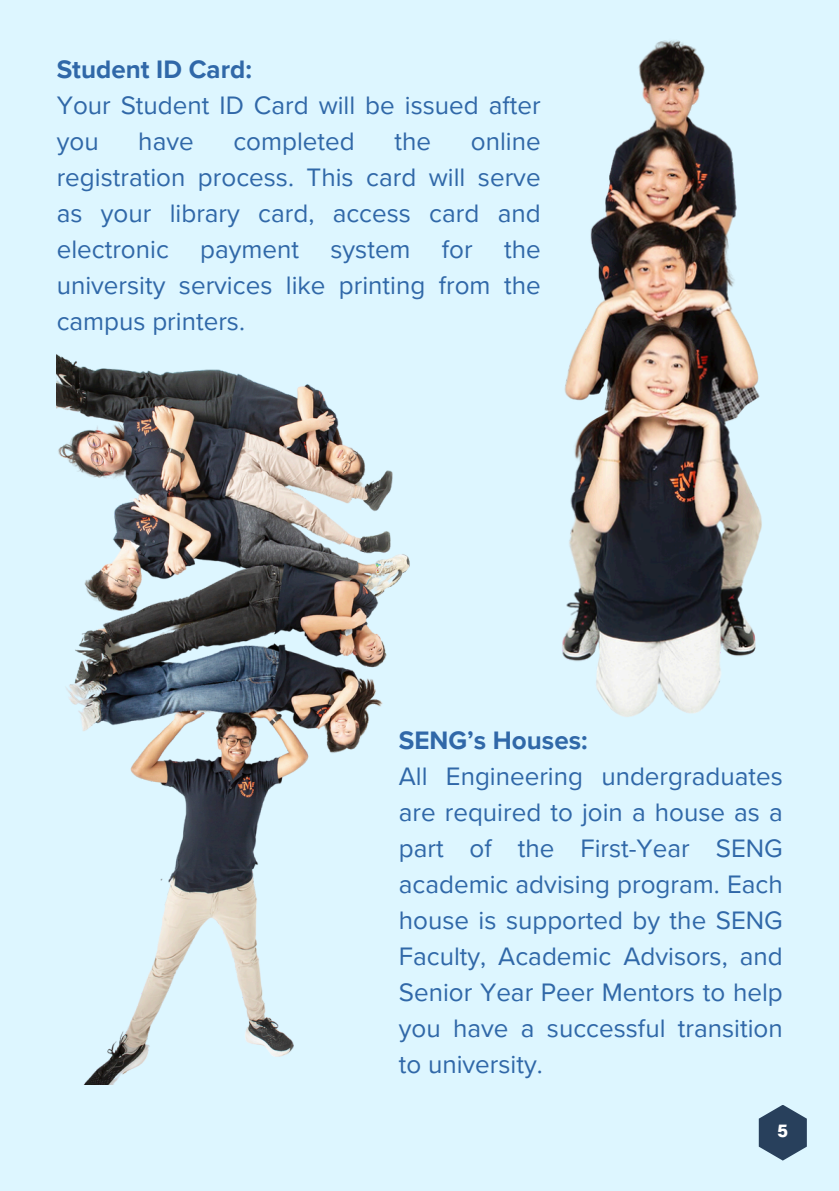
<style>
.page{position:relative;width:839px;height:1191px;background:#fff}
.page>*{position:absolute;margin:0;border:0;box-sizing:border-box;transform-origin:0 0}
.t1{font:26px/36px "Proxima Nova";color:#3068a8;text-align:justify}
.t2{font:700 26px "Proxima Nova";color:#3068a8}
.t3{font:17px "Canva Title Bole Latin";color:#fff}
</style>
<div class="page">
<div style="left:0;top:0;width:838px;height:1191px;background:#ddf6ff"></div>
<img style="left:590px;top:40px;width:172px;height:677px">
<img style="left:57px;top:270px;width:543px;height:815px">
<svg style="left:758px;top:1105px;width:48px;height:56px"></svg>
<p class="t2" style="left:57px;top:54px;width:197px">Student ID Card:</p>
<p class="t1" style="left:57px;top:88px;width:485px">Your Student ID Card will be issued after you</p>
<p class="t1" style="left:57px;top:124px;width:485px;text-indent:414px">online registration process. This card will serve as your library card, access card and electronic payment system for the university services like printing from the campus printers.</p>
<p class="t1" style="left:138px;top:124px;width:57px">have</p>
<p class="t1" style="left:233px;top:124px;width:123px">completed</p>
<p class="t1" style="left:394px;top:124px;width:38px">the</p>
<p class="t2" style="left:399px;top:725px;width:190px">SENG’s Houses:</p>
<p class="t1" style="left:399px;top:758px;width:385px">All Engineering undergraduates are required to join a house as a part of the First-Year SENG academic advising program. Each house is supported by the SENG Faculty, Academic Advisors, and Senior Year Peer Mentors to help you have a successful transition to university.</p>
<p class="t3" style="left:777px;top:1123px;width:12px">5</p>
</div>
